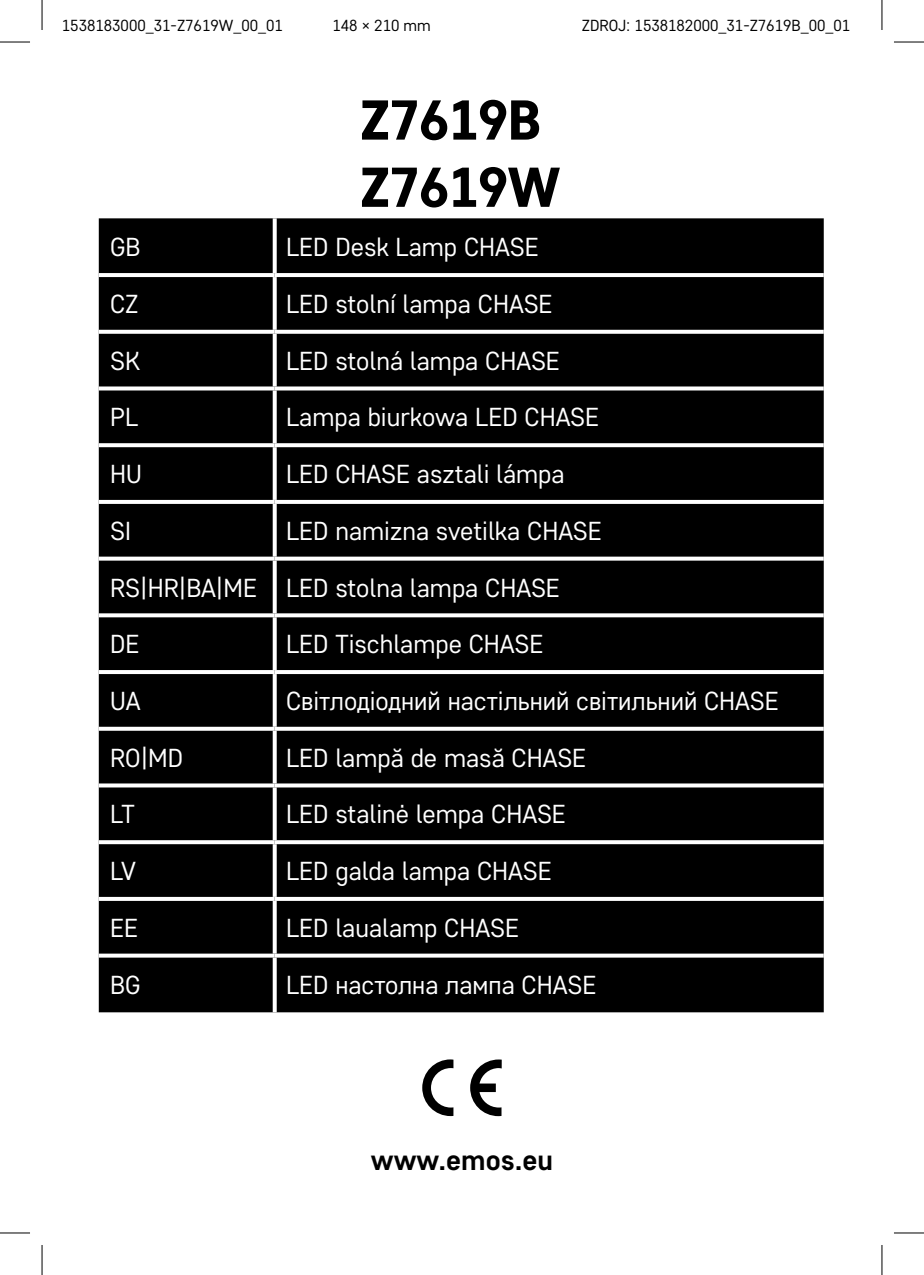
<style>
.page{position:relative;width:924px;height:1275px;background:#fff}
.page>*{position:absolute;margin:0;border:0;box-sizing:border-box;transform-origin:0 0}
.t1{font:800 56px/67.2px "Core Sans D65";letter-spacing:-.02em;color:#000}
.t2{font:700 28.8px "Core Sans D55";color:#000}
.t3{font:26px/56.6px "Core Sans D35";color:#fff}
.t4{font:16px "Core Sans D35";color:#000}
</style>
<div class="page">
<div style="left:99px;top:218px;width:724px;height:794px;background:#000"></div>
<svg style="left:272px;top:218px;width:4px;height:55px"></svg>
<svg style="left:99px;top:273px;width:175px;height:4px"></svg>
<svg style="left:274px;top:273px;width:549px;height:4px"></svg>
<svg style="left:272px;top:277px;width:4px;height:53px"></svg>
<svg style="left:99px;top:330px;width:175px;height:4px"></svg>
<svg style="left:274px;top:330px;width:549px;height:4px"></svg>
<svg style="left:272px;top:334px;width:4px;height:52px"></svg>
<svg style="left:99px;top:386px;width:175px;height:4px"></svg>
<svg style="left:274px;top:386px;width:549px;height:4px"></svg>
<svg style="left:272px;top:390px;width:4px;height:53px"></svg>
<svg style="left:99px;top:443px;width:175px;height:4px"></svg>
<svg style="left:274px;top:443px;width:549px;height:4px"></svg>
<svg style="left:272px;top:447px;width:4px;height:53px"></svg>
<svg style="left:99px;top:500px;width:175px;height:4px"></svg>
<svg style="left:274px;top:500px;width:549px;height:4px"></svg>
<svg style="left:272px;top:504px;width:4px;height:52px"></svg>
<svg style="left:99px;top:556px;width:175px;height:4px"></svg>
<svg style="left:274px;top:556px;width:549px;height:4px"></svg>
<svg style="left:272px;top:560px;width:4px;height:53px"></svg>
<svg style="left:99px;top:613px;width:175px;height:4px"></svg>
<svg style="left:274px;top:613px;width:549px;height:4px"></svg>
<svg style="left:272px;top:617px;width:4px;height:53px"></svg>
<svg style="left:99px;top:670px;width:175px;height:4px"></svg>
<svg style="left:274px;top:670px;width:549px;height:4px"></svg>
<svg style="left:272px;top:674px;width:4px;height:53px"></svg>
<svg style="left:99px;top:727px;width:175px;height:4px"></svg>
<svg style="left:274px;top:727px;width:549px;height:4px"></svg>
<svg style="left:272px;top:731px;width:4px;height:52px"></svg>
<svg style="left:99px;top:783px;width:175px;height:4px"></svg>
<svg style="left:274px;top:783px;width:549px;height:4px"></svg>
<svg style="left:272px;top:787px;width:4px;height:53px"></svg>
<svg style="left:99px;top:840px;width:175px;height:4px"></svg>
<svg style="left:274px;top:840px;width:549px;height:4px"></svg>
<svg style="left:272px;top:844px;width:4px;height:53px"></svg>
<svg style="left:99px;top:897px;width:175px;height:4px"></svg>
<svg style="left:274px;top:897px;width:549px;height:4px"></svg>
<svg style="left:272px;top:901px;width:4px;height:52px"></svg>
<svg style="left:99px;top:953px;width:175px;height:4px"></svg>
<svg style="left:274px;top:953px;width:549px;height:4px"></svg>
<svg style="left:272px;top:957px;width:4px;height:55px"></svg>
<svg style="left:422px;top:1059px;width:79px;height:57px"></svg>
<hr style="left:0;top:42px;width:30px;height:1px;background:#000">
<hr style="left:893px;top:42px;width:30px;height:1px;background:#000">
<hr style="left:0;top:1232px;width:30px;height:1px;background:#000">
<hr style="left:893px;top:1232px;width:30px;height:1px;background:#000">
<hr style="left:42px;top:0;width:1px;height:30px;background:#000">
<hr style="left:42px;top:1245px;width:1px;height:30px;background:#000">
<hr style="left:881px;top:0;width:1px;height:30px;background:#000">
<hr style="left:881px;top:1245px;width:1px;height:30px;background:#000">
<p class="t4" style="left:62px;top:15px;width:222px">1538183000_31-Z7619W_00_01</p>
<p class="t4" style="left:332px;top:15px;width:100px">148 × 210 mm</p>
<p class="t4" style="left:581px;top:15px;width:270px">ZDROJ: 1538182000_31-Z7619B_00_01</p>
<h1 class="t1" style="left:359px;top:85px;width:202px">Z7619B<br>Z7619W</h1>
<p class="t3" style="left:110px;top:218px;width:32px">GB</p>
<p class="t3" style="left:286px;top:218px;width:254px">LED Desk Lamp CHASE</p>
<p class="t3" style="left:110px;top:275px;width:30px">CZ</p>
<p class="t3" style="left:286px;top:275px;width:268px">LED stolní lampa CHASE</p>
<p class="t3" style="left:110px;top:331px;width:31px">SK</p>
<p class="t3" style="left:286px;top:331px;width:275px">LED stolná lampa CHASE</p>
<p class="t3" style="left:110px;top:388px;width:30px">PL</p>
<p class="t3" style="left:286px;top:388px;width:314px">Lampa biurkowa LED CHASE</p>
<p class="t3" style="left:110px;top:445px;width:33px">HU</p>
<p class="t3" style="left:286px;top:445px;width:280px">LED CHASE asztali lámpa</p>
<p class="t3" style="left:110px;top:501px;width:22px">SI</p>
<p class="t3" style="left:110px;top:501px;width:493px;text-indent:176px">LED namizna svetilka CHASE<br>RS|HR|BA|ME LED stolna lampa CHASE<br>DE</p>
<p class="t3" style="left:286px;top:615px;width:259px">LED Tischlampe CHASE</p>
<p class="t3" style="left:110px;top:671px;width:32px">UA</p>
<p class="t3" style="left:286px;top:671px;width:494px">Світлодіодний настільний світильний CHASE</p>
<p class="t3" style="left:110px;top:728px;width:74px">RO|MD</p>
<p class="t3" style="left:286px;top:728px;width:301px">LED lampă de masă CHASE</p>
<p class="t3" style="left:110px;top:785px;width:26px">LT</p>
<p class="t3" style="left:286px;top:785px;width:281px">LED stalinė lempa CHASE</p>
<p class="t3" style="left:110px;top:842px;width:27px">LV</p>
<p class="t3" style="left:286px;top:842px;width:267px">LED galda lampa CHASE</p>
<p class="t3" style="left:110px;top:898px;width:30px">EE</p>
<p class="t3" style="left:286px;top:898px;width:234px">LED laualamp CHASE</p>
<p class="t3" style="left:110px;top:955px;width:32px">BG</p>
<p class="t3" style="left:286px;top:955px;width:311px">LED настолна лампа CHASE</p>
<p class="t2" style="left:371px;top:1141px;width:184px">www.emos.eu</p>
</div>
